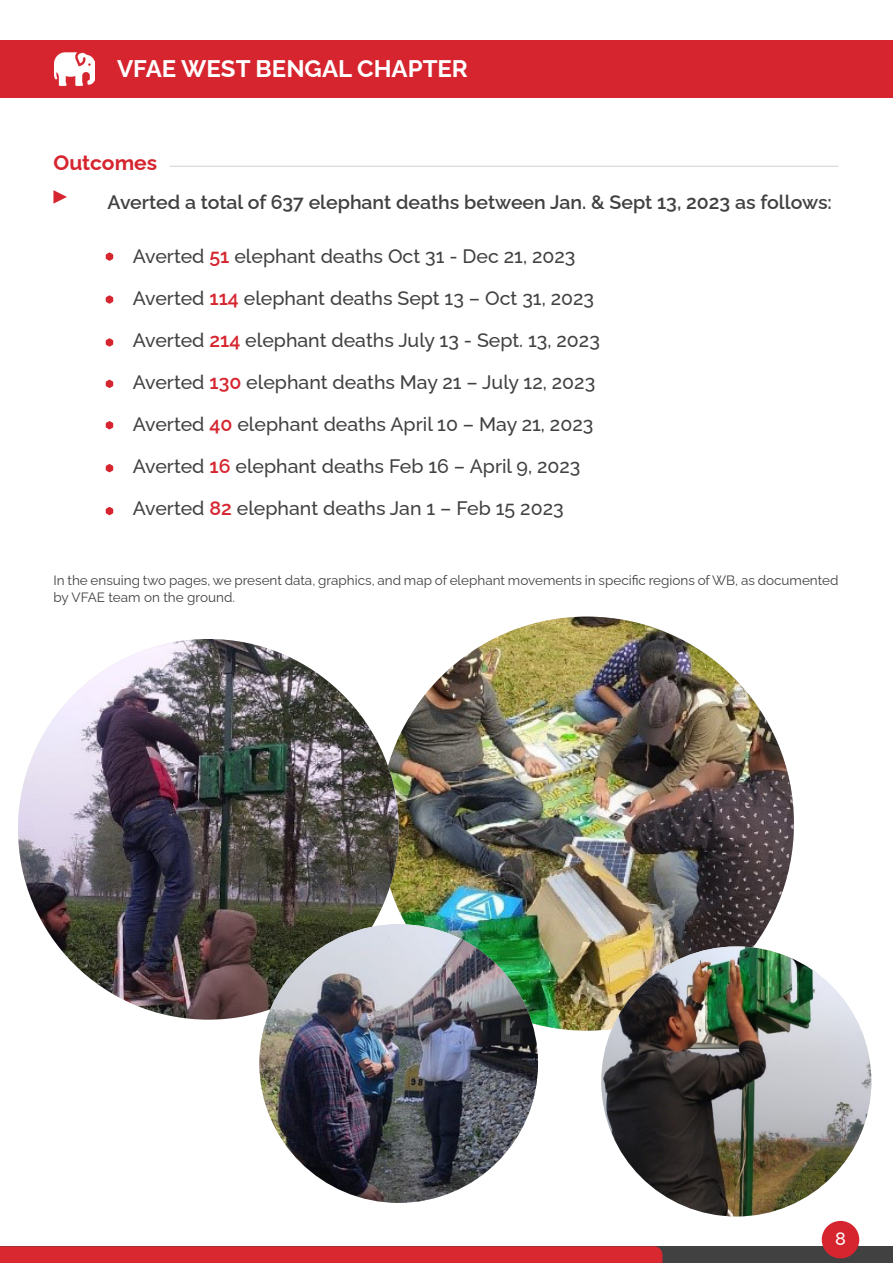
<style>
.page{position:relative;width:893px;height:1263px;background:#fff}
.page>*{position:absolute;margin:0;border:0;box-sizing:border-box;transform-origin:0 0}
.t1{font:700 24px "Raleway";color:#fff}
.t2{font:700 21px "Raleway";color:#d6252f}
.t3{font:500 19.5px/42px "Raleway";color:#414142}
.t4{font:600 19.5px "Raleway";color:#414142}
.t5{font:500 18px "Raleway";color:#fff}
.t6{font:13.5px/16.2px "Raleway";color:#414142}
.s1{font-weight:600;color:#d6252f}
</style>
<div class="page">
<div style="left:0;top:40px;width:893px;height:58px;background:#d6252f"></div>
<img style="left:54px;top:52px;width:41px;height:34px">
<svg style="left:53px;top:190px;width:14px;height:14px"></svg>
<svg style="left:106px;top:253px;width:7px;height:8px"></svg>
<svg style="left:106px;top:295px;width:7px;height:9px"></svg>
<svg style="left:106px;top:338px;width:7px;height:8px"></svg>
<svg style="left:106px;top:380px;width:7px;height:8px"></svg>
<svg style="left:106px;top:421px;width:7px;height:8px"></svg>
<svg style="left:106px;top:464px;width:7px;height:8px"></svg>
<svg style="left:106px;top:507px;width:7px;height:8px"></svg>
<hr style="left:170px;top:166px;width:668px;height:1px;background:#d1d1d4">
<img style="left:380px;top:617px;width:414px;height:414px;border-radius:207px">
<img style="left:18px;top:639px;width:381px;height:381px;border-radius:190px">
<img style="left:259px;top:924px;width:279px;height:279px;border-radius:139px">
<img style="left:601px;top:946px;width:270px;height:270px;border-radius:135px">
<div style="left:0;top:1246px;width:893px;height:17px;background:#414141"></div>
<div style="left:0;top:1246px;width:662px;height:17px;background:#d92830"></div>
<div style="left:822px;top:1221px;width:37px;height:37px;background:#d6252f;border-radius:50%"></div>
<p class="t1" style="left:117px;top:49px;width:352px">VFAE WEST BENGAL CHAPTER</p>
<p class="t2" style="left:53px;top:146px;width:105px">Outcomes</p>
<p class="t4" style="left:107px;top:187px;width:726px">Averted a total of 637 elephant deaths between Jan. &amp; Sept 13, 2023 as follows:</p>
<p class="t3" style="left:133px;top:233px;width:469px">Averted <span class="s1">51</span> elephant deaths Oct 31 - Dec 21, 2023<br>Averted <span class="s1">114</span> elephant deaths Sept 13 – Oct 31, 2023<br>Averted <span class="s1">214</span> elephant deaths July 13 - Sept. 13, 2023<br>Averted <span class="s1">130</span> elephant deaths May 21 – July 12, 2023<br>Averted <span class="s1">40</span> elephant deaths April 10 – May 21, 2023<br>Averted <span class="s1">16</span> elephant deaths Feb 16 – April 9, 2023<br>Averted <span class="s1">82</span> elephant deaths Jan 1 – Feb 15 2023</p>
<p class="t6" style="left:53px;top:571px;width:786px">In the ensuing two pages, we present data, graphics, and map of elephant movements in specific regions of WB, as documented by VFAE team on the ground.</p>
<p class="t5" style="left:835px;top:1224px;width:12px">8</p>
</div>
